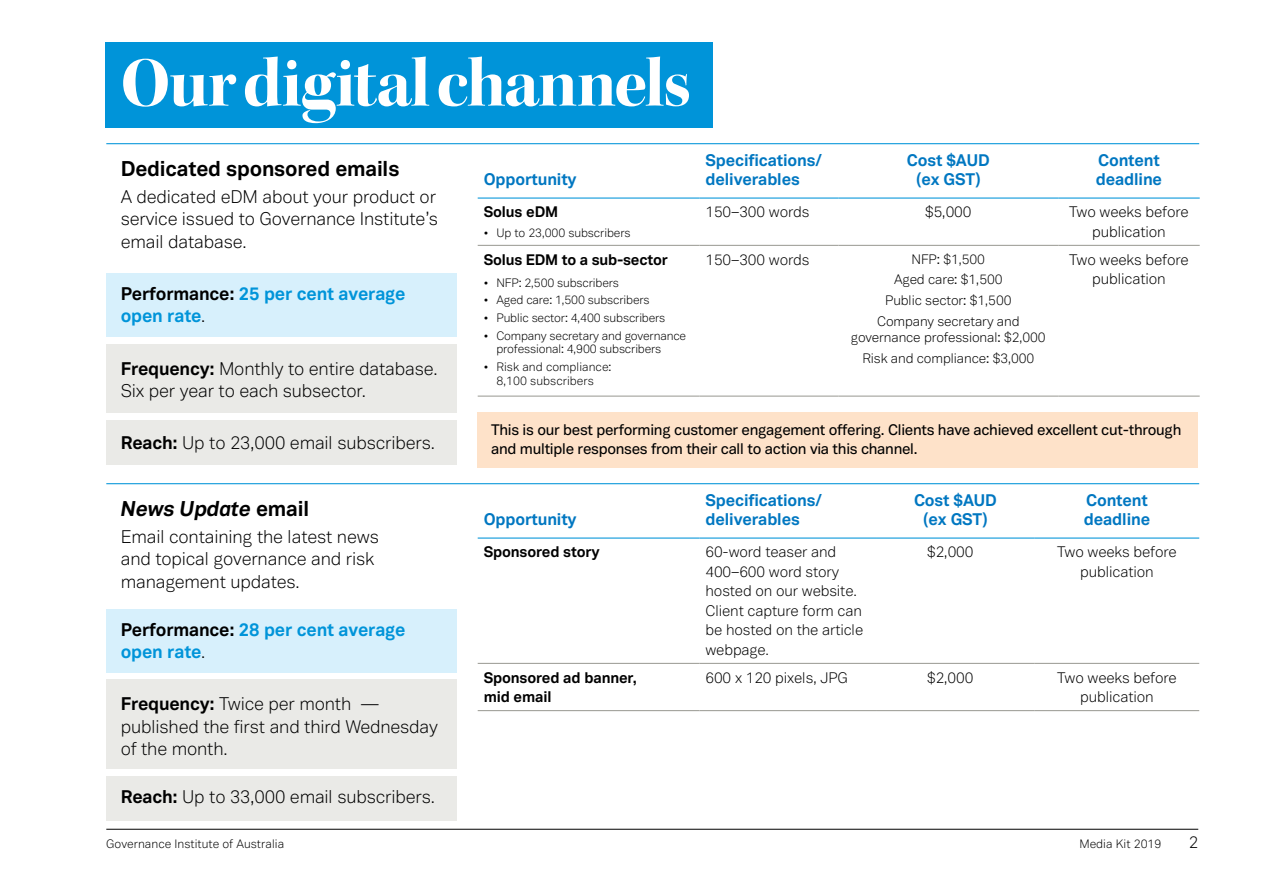
<style>
.page{position:relative;width:1263px;height:893px;background:#fff}
.page>*{position:absolute;margin:0;border:0;box-sizing:border-box;transform-origin:0 0}
.t1{font:71.4px "Kepler Std Bold Disp";letter-spacing:-.015em;color:#fff}
.t2{font:700 21px "Vaud";letter-spacing:-.01em;color:#000}
.t3{font:italic 700 21px "Vaud";letter-spacing:-.01em;color:#000}
.t4{font:300 18px/22.5px "Vaud";letter-spacing:-.01em;color:#000}
.t5{font:700 18px/22.5px "Vaud";letter-spacing:-.01em;color:#0094d9}
.t6{font:700 16.5px/19.5px "Vaud";letter-spacing:-.01em;color:#0077c1}
.t7{font:300 16.5px "Vaud";color:#000}
.t8{font:300 15px/19.5px "Vaud";letter-spacing:-.01em;color:#000;text-align:center}
.t9{font:500 15px/19.5px "Vaud";letter-spacing:-.02em;color:#000}
.t10{font:700 15px/19.5px "Vaud";letter-spacing:-.01em;color:#000}
.t11{font:300 13.5px/20.7px "Vaud";letter-spacing:-.01em;color:#000;text-align:center}
.t12{font:300 12px/13.5px "Vaud";letter-spacing:-.015em;color:#000}
.s1{color:#000}
.s2{font-weight:300;color:#000}
.s3{font-weight:700}
.s4{font-style:normal}
</style>
<div class="page">
<hr style="left:106px;top:829px;width:1092px;height:1px;background:#000">
<div style="left:105px;top:43px;width:607px;height:85px;background:#0094d9"></div>
<div style="left:478px;top:412px;width:720px;height:55px;background:#fee2c9"></div>
<hr style="left:478px;top:198px;width:221px;height:1px;background:#0094d9">
<hr style="left:699px;top:198px;width:139px;height:1px;background:#0094d9">
<hr style="left:838px;top:198px;width:220px;height:1px;background:#0094d9">
<hr style="left:1058px;top:198px;width:142px;height:1px;background:#0094d9">
<hr style="left:478px;top:245px;width:221px;height:1px;background:#989891">
<hr style="left:699px;top:245px;width:139px;height:1px;background:#989891">
<hr style="left:838px;top:245px;width:220px;height:1px;background:#989891">
<hr style="left:1058px;top:245px;width:142px;height:1px;background:#989891">
<hr style="left:478px;top:396px;width:221px;height:1px;background:#989891">
<hr style="left:699px;top:396px;width:139px;height:1px;background:#989891">
<hr style="left:838px;top:396px;width:220px;height:1px;background:#989891">
<hr style="left:1058px;top:396px;width:142px;height:1px;background:#989891">
<div style="left:106px;top:421px;width:350px;height:44px;background:#eaeae7"></div>
<div style="left:106px;top:344px;width:350px;height:69px;background:#eaeae7"></div>
<div style="left:106px;top:273px;width:350px;height:63px;background:#d7f0fc"></div>
<hr style="left:106px;top:143px;width:1093px;height:1px;background:#0094d9">
<hr style="left:478px;top:537px;width:221px;height:2px;background:#0094d9">
<hr style="left:699px;top:537px;width:177px;height:2px;background:#0094d9">
<hr style="left:876px;top:537px;width:159px;height:2px;background:#0094d9">
<hr style="left:1035px;top:537px;width:164px;height:2px;background:#0094d9">
<hr style="left:478px;top:663px;width:221px;height:1px;background:#989891">
<hr style="left:699px;top:663px;width:177px;height:1px;background:#989891">
<hr style="left:876px;top:663px;width:159px;height:1px;background:#989891">
<hr style="left:1035px;top:663px;width:164px;height:1px;background:#989891">
<hr style="left:478px;top:710px;width:221px;height:1px;background:#989891">
<hr style="left:699px;top:710px;width:177px;height:1px;background:#989891">
<hr style="left:876px;top:710px;width:159px;height:1px;background:#989891">
<hr style="left:1035px;top:710px;width:164px;height:1px;background:#989891">
<div style="left:106px;top:777px;width:350px;height:44px;background:#eaeae7"></div>
<div style="left:106px;top:680px;width:350px;height:89px;background:#eaeae7"></div>
<div style="left:106px;top:609px;width:350px;height:63px;background:#d7f0fc"></div>
<hr style="left:106px;top:483px;width:1093px;height:1px;background:#0094d9">
<h1 class="t1" style="left:121px;top:42px;width:571px">Our digital channels</h1>
<p class="t2" style="left:121px;top:155px;width:280px">Dedicated sponsored emails</p>
<p class="t4" style="left:121px;top:185px;width:319px;text-align:justify">A dedicated eDM about your product or service issued to Governance Institute’s email database.</p>
<p class="t5" style="left:121px;top:282px;width:286px"><span class="s1">Performance:</span> 25 per cent average open rate<span class="s2">.</span></p>
<p class="t4" style="left:121px;top:357px;width:318px"><span class="s3">Frequency:</span> Monthly to entire database.<br>Six per year to each subsector.</p>
<p class="t4" style="left:121px;top:432px;width:316px"><span class="s3">Reach:</span> Up to 23,000 email subscribers.</p>
<p class="t3" style="left:121px;top:495px;width:190px">News Update <span class="s4">email</span></p>
<p class="t4" style="left:121px;top:525px;width:260px">Email containing the latest news and topical governance and risk management updates.</p>
<p class="t5" style="left:121px;top:618px;width:286px"><span class="s1">Performance:</span> 28 per cent average open rate<span class="s2">.</span></p>
<p class="t4" style="left:121px;top:693px;width:319px"><span class="s3">Frequency:</span> Twice per month — published the first and third Wednesday of the month.</p>
<p class="t4" style="left:121px;top:786px;width:316px"><span class="s3">Reach:</span> Up to 33,000 email subscribers.</p>
<p class="t6" style="left:484px;top:170px;width:94px">Opportunity</p>
<p class="t10" style="left:484px;top:202px;width:76px">Solus eDM</p>
<p class="t12" style="left:484px;top:226px;width:149px">• Up to 23,000 subscribers</p>
<p class="t10" style="left:484px;top:249px;width:186px">Solus EDM to a sub-sector</p>
<p class="t12" style="left:484px;top:276px;width:137px">• NFP: 2,500 subscribers</p>
<p class="t12" style="left:484px;top:293px;width:168px">• Aged care: 1,500 subscribers</p>
<p class="t12" style="left:484px;top:311px;width:183px">• Public sector: 4,400 subscribers</p>
<p class="t12" style="left:496px;top:329px;width:191px;text-indent:-13px">• Company secretary and governance professional: 4,900 subscribers</p>
<p class="t12" style="left:484px;top:360px;width:129px;text-align:center">• Risk and compliance:<br>8,100 subscribers</p>
<p class="t6" style="left:705px;top:150px;width:118px">Specifications/ deliverables</p>
<p class="t6" style="left:907px;top:150px;width:84px;text-align:center">Cost $AUD (ex GST)</p>
<p class="t6" style="left:1096px;top:150px;width:68px">Content deadline</p>
<p class="t8" style="left:705px;top:202px;width:105px">150–300 words</p>
<p class="t8" style="left:925px;top:202px;width:48px">$5,000</p>
<p class="t8" style="left:1069px;top:202px;width:121px">Two weeks before publication</p>
<p class="t8" style="left:705px;top:250px;width:105px">150–300 words</p>
<p class="t11" style="left:877px;top:248px;width:144px">NFP: $1,500<br>Aged care: $1,500<br>Public sector: $1,500<br>Company secretary and</p>
<p class="t11" style="left:851px;top:327px;width:196px">governance professional: $2,000<br>Risk and compliance: $3,000</p>
<p class="t8" style="left:1069px;top:250px;width:121px">Two weeks before publication</p>
<p class="t9" style="left:491px;top:420px;width:692px">This is our best performing customer engagement offering. Clients have achieved excellent cut-through and multiple responses from their call to action via this channel.</p>
<p class="t6" style="left:484px;top:510px;width:94px">Opportunity</p>
<p class="t6" style="left:705px;top:490px;width:118px">Specifications/ deliverables</p>
<p class="t6" style="left:914px;top:490px;width:84px;text-align:center">Cost $AUD (ex GST)</p>
<p class="t6" style="left:1084px;top:490px;width:68px">Content deadline</p>
<p class="t10" style="left:484px;top:542px;width:117px">Sponsored story</p>
<p class="t8" style="left:705px;top:542px;width:159px;text-align:left">60-word teaser and<br>400–600 word story hosted on our website.<br>Client capture form can be hosted on the article webpage.</p>
<p class="t8" style="left:927px;top:542px;width:48px">$2,000</p>
<p class="t8" style="left:1057px;top:542px;width:121px">Two weeks before publication</p>
<p class="t10" style="left:484px;top:667px;width:155px">Sponsored ad banner, mid email</p>
<p class="t8" style="left:705px;top:668px;width:144px">600 x 120 pixels, JPG</p>
<p class="t8" style="left:927px;top:668px;width:48px">$2,000</p>
<p class="t8" style="left:1057px;top:668px;width:121px">Two weeks before publication</p>
<p class="t12" style="left:106px;top:837px;width:179px">Governance Institute of Australia</p>
<p class="t12" style="left:1079px;top:837px;width:84px">Media Kit 2019</p>
<p class="t7" style="left:1189px;top:832px;width:11px">2</p>
</div>
